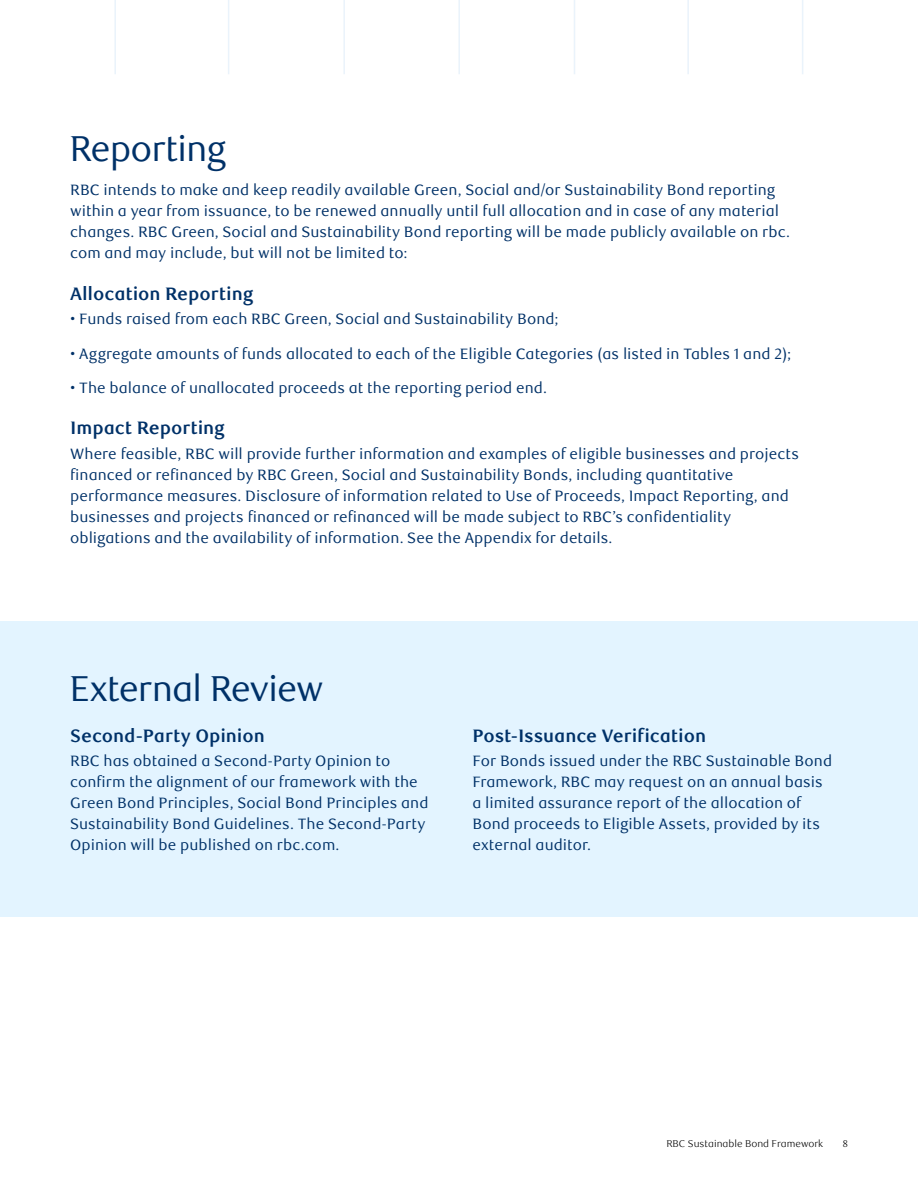
<style>
.page{position:relative;width:918px;height:1188px;background:#fff}
.page>*{position:absolute;margin:0;border:0;box-sizing:border-box;transform-origin:0 0}
.t1{font:36px "RBC Display";letter-spacing:-.015em;color:#003168}
.t2{font:700 18px "RBC Text";letter-spacing:-.005em;color:#003168}
.t3{font:15px/21px "RBC Text";letter-spacing:.005em;color:#003168}
.t4{font:300 9.75px "RBC Text";color:#000}
</style>
<div class="page">
<div style="left:0;top:621px;width:918px;height:296px;background:#e3f4ff"></div>
<hr style="left:114px;top:1px;width:2px;height:73px;background:#eaf3fb">
<hr style="left:228px;top:1px;width:1px;height:73px;background:#eaf3fb">
<hr style="left:343px;top:1px;width:2px;height:73px;background:#eaf3fb">
<hr style="left:458px;top:1px;width:2px;height:73px;background:#eaf3fb">
<hr style="left:574px;top:1px;width:1px;height:73px;background:#eaf3fb">
<hr style="left:687px;top:1px;width:2px;height:73px;background:#eaf3fb">
<hr style="left:802px;top:1px;width:1px;height:73px;background:#eaf3fb">
<h1 class="t1" style="left:70px;top:128px;width:157px">Reporting</h1>
<p class="t3" style="left:70px;top:180px;width:721px">RBC intends to make and keep readily available Green, Social and/or Sustainability Bond reporting within a year from issuance, to be renewed annually until full allocation and in case of any material changes. RBC Green, Social and Sustainability Bond reporting will be made publicly available on rbc. com and may include, but will not be limited to:</p>
<p class="t2" style="left:70px;top:283px;width:185px">Allocation Reporting</p>
<p class="t3" style="left:70px;top:309px;width:490px">• Funds raised from each RBC Green, Social and Sustainability Bond;</p>
<p class="t3" style="left:70px;top:343px;width:723px">• Aggregate amounts of funds allocated to each of the Eligible Categories (as listed in Tables 1 and 2);</p>
<p class="t3" style="left:70px;top:378px;width:478px">• The balance of unallocated proceeds at the reporting period end.</p>
<p class="t2" style="left:70px;top:417px;width:156px">Impact Reporting</p>
<p class="t3" style="left:70px;top:444px;width:730px">Where feasible, RBC will provide further information and examples of eligible businesses and projects financed or refinanced by RBC Green, Social and Sustainability Bonds, including quantitative performance measures. Disclosure of information related to Use of Proceeds, Impact Reporting, and businesses and projects financed or refinanced will be made subject to RBC’s confidentiality obligations and the availability of information. See the Appendix for details.</p>
<h1 class="t1" style="left:70px;top:667px;width:254px">External Review</h1>
<p class="t2" style="left:70px;top:725px;width:196px">Second-Party Opinion</p>
<p class="t3" style="left:70px;top:751px;width:360px">RBC has obtained a Second-Party Opinion to confirm the alignment of our framework with the Green Bond Principles, Social Bond Principles and Sustainability Bond Guidelines. The Second-Party Opinion will be published on rbc.com.</p>
<p class="t2" style="left:472px;top:725px;width:235px">Post-Issuance Verification</p>
<p class="t3" style="left:472px;top:751px;width:361px">For Bonds issued under the RBC Sustainable Bond Framework, RBC may request on an annual basis a limited assurance report of the allocation of Bond proceeds to Eligible Assets, provided by its external auditor.</p>
<p class="t4" style="left:666px;top:1138px;width:158px">RBC Sustainable Bond Framework</p>
<p class="t4" style="left:843px;top:1138px;width:7px">8</p>
</div>
